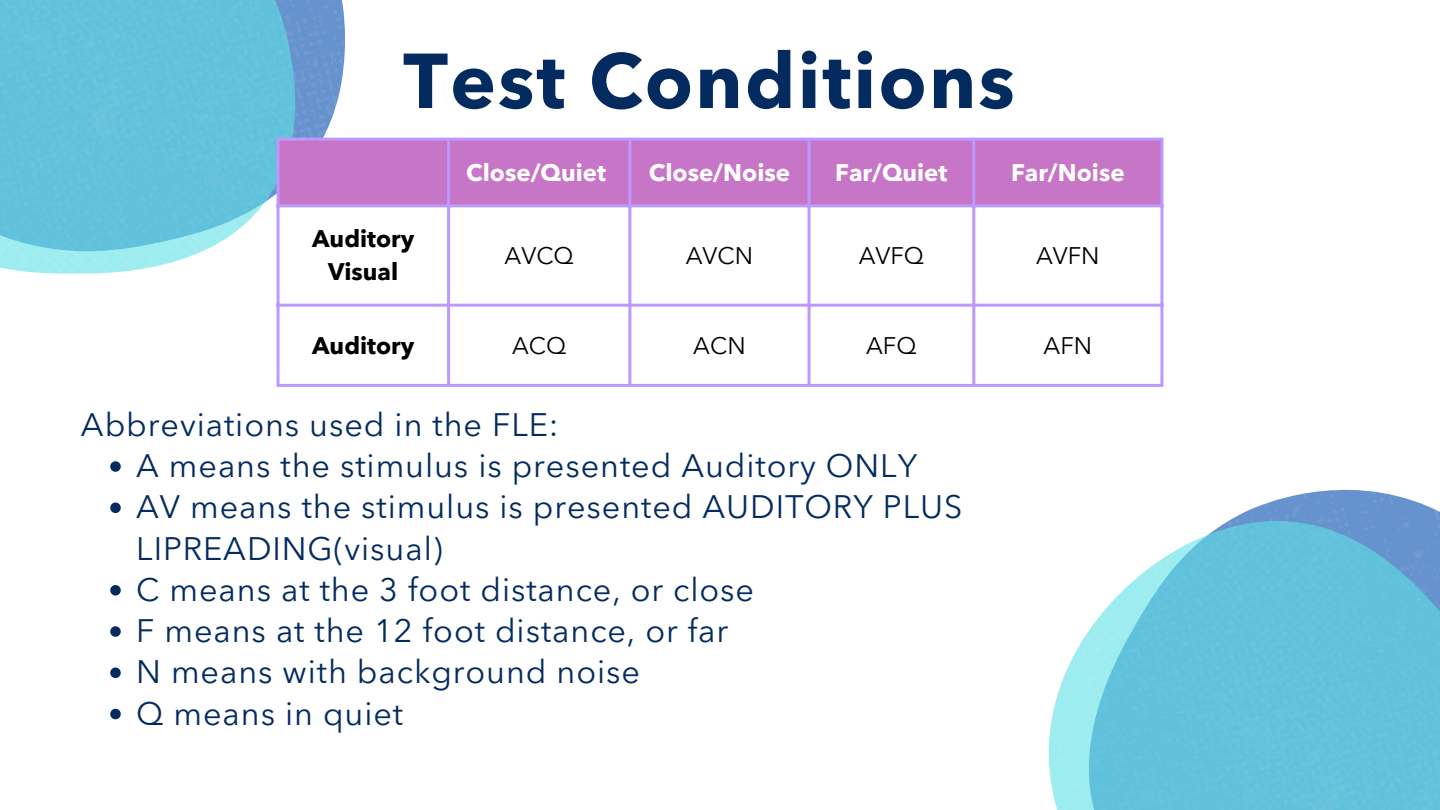
<style>
.page{position:relative;width:1440px;height:810px;background:#fff}
.page>*{position:absolute;margin:0;border:0;box-sizing:border-box;transform-origin:0 0}
.t1{font:700 76.9px "Avenir Next LT Pro";letter-spacing:.03em;color:#042b60}
.t2{font:32.5px/41.3px "Avenir Next LT Pro";letter-spacing:.03em;color:#042b60}
.t3{font:700 24px "Avenir Next LT Pro";color:#fff}
.t4{font:24px "Avenir Next LT Pro";color:#000}
.t5{font:700 24px/33px "Avenir Next LT Pro";color:#000;text-align:center}
</style>
<div class="page">
<svg style="left:1232px;top:489px;width:208px;height:30px;fill:#6692cd"></svg>
<svg style="left:1049px;top:521px;width:391px;height:289px;background:#79cae1"></svg>
<svg style="left:276px;top:0;width:160px;height:355px"></svg>
<svg style="left:276px;top:0;width:30px;height:275px;fill:#6c96cf"></svg>
<svg style="left:0;top:0;width:295px;height:274px;background:#72c9e0"></svg>
<div style="left:280px;top:141px;width:880px;height:63px;background:#c775c6"></div>
<hr style="left:277px;top:141px;width:3px;height:243px;background:#b9f">
<hr style="left:447px;top:141px;width:3px;height:243px;background:#b9f">
<hr style="left:628px;top:141px;width:3px;height:243px;background:#b9f">
<hr style="left:808px;top:141px;width:3px;height:243px;background:#b9f">
<hr style="left:972px;top:141px;width:3px;height:243px;background:#b9f">
<hr style="left:1160px;top:141px;width:3px;height:243px;background:#b9f">
<hr style="left:277px;top:138px;width:886px;height:3px;background:#b9f">
<hr style="left:277px;top:204px;width:886px;height:3px;background:#b9f">
<hr style="left:277px;top:304px;width:886px;height:3px;background:#b9f">
<hr style="left:277px;top:384px;width:886px;height:3px;background:#b9f">
<svg style="left:110px;top:461px;width:11px;height:11px"></svg>
<svg style="left:110px;top:503px;width:11px;height:10px"></svg>
<svg style="left:110px;top:585px;width:11px;height:11px"></svg>
<svg style="left:110px;top:626px;width:11px;height:11px"></svg>
<svg style="left:110px;top:668px;width:11px;height:10px"></svg>
<svg style="left:110px;top:709px;width:11px;height:10px"></svg>
<h1 class="t1" style="left:403px;top:34px;width:613px">Test Conditions</h1>
<p class="t5" style="left:312px;top:222px;width:104px">Auditory<br>Visual</p>
<p class="t3" style="left:466px;top:158px;width:142px">Close/Quiet</p>
<p class="t3" style="left:649px;top:158px;width:143px">Close/Noise</p>
<p class="t3" style="left:835px;top:158px;width:114px">Far/Quiet</p>
<p class="t3" style="left:1011px;top:158px;width:115px">Far/Noise</p>
<p class="t4" style="left:505px;top:241px;width:71px">AVCQ</p>
<p class="t4" style="left:686px;top:241px;width:69px">AVCN</p>
<p class="t4" style="left:859px;top:241px;width:67px">AVFQ</p>
<p class="t4" style="left:1036px;top:241px;width:65px">AVFN</p>
<p class="t5" style="left:312px;top:329px;width:104px">Auditory</p>
<p class="t4" style="left:512px;top:331px;width:56px">ACQ</p>
<p class="t4" style="left:693px;top:331px;width:54px">ACN</p>
<p class="t4" style="left:866px;top:331px;width:52px">AFQ</p>
<p class="t4" style="left:1044px;top:331px;width:50px">AFN</p>
<p class="t2" style="left:81px;top:404px;width:479px">Abbreviations used in the FLE:</p>
<p class="t2" style="left:136px;top:445px;width:828px">A means the stimulus is presented Auditory ONLY AV means the stimulus is presented AUDITORY PLUS LIPREADING(visual)<br>C means at the 3 foot distance, or close<br>F means at the 12 foot distance, or far<br>N means with background noise<br>Q means in quiet</p>
</div>
